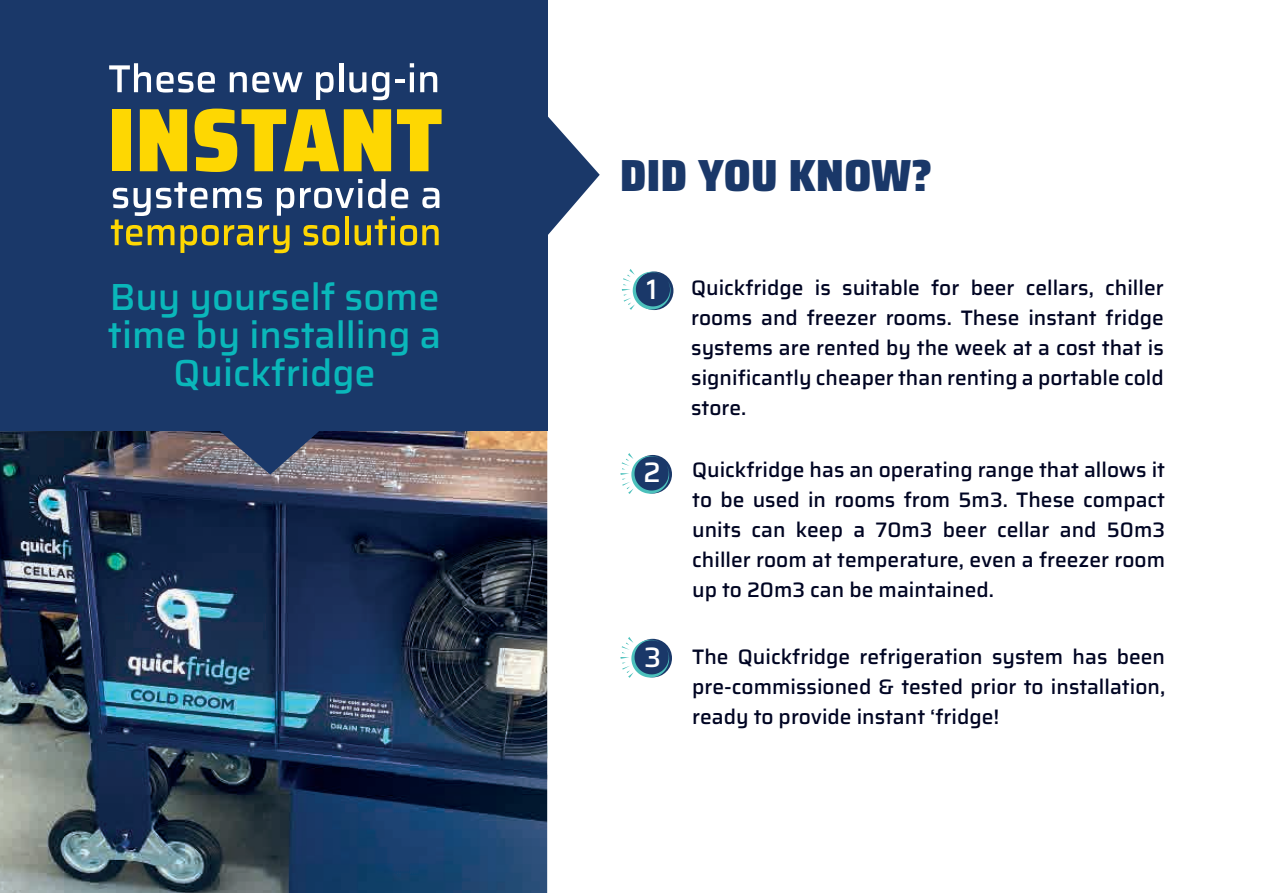
<style>
.page{position:relative;width:1263px;height:893px;background:#fff}
.page>*{position:absolute;margin:0;border:0;box-sizing:border-box;transform-origin:0 0}
.t1{font:900 semi-condensed 45px "Saira";letter-spacing:.01em;color:#1a3869}
.t2{font:500 37.8px/37.8px "Saira";color:#0ab7ba;text-align:center}
.t3{font:500 28.2px "Saira";color:#fff}
.t4{font:500 21px/30px "Saira";color:#000523;text-align:justify}
</style>
<div class="page">
<svg style="left:547px;top:720px;width:1px;height:102px"></svg>
<img style="left:0;top:431px;width:547px;height:462px">
<svg style="left:635px;top:271px;width:38px;height:39px"></svg>
<svg style="left:622px;top:269px;width:48px;height:41px"></svg>
<svg style="left:633px;top:455px;width:39px;height:38px"></svg>
<svg style="left:620px;top:453px;width:49px;height:41px"></svg>
<svg style="left:633px;top:639px;width:39px;height:38px"></svg>
<svg style="left:620px;top:637px;width:49px;height:41px"></svg>
<div style="left:0;top:0;width:547px;height:431px;background:#1a3869"></div>
<svg style="left:547px;top:115px;width:53px;height:122px"></svg>
<svg style="left:109px;top:63px;width:106px;height:30px"></svg>
<svg style="left:230px;top:72px;width:72px;height:21px"></svg>
<svg style="left:316px;top:72px;width:18px;height:28px"></svg>
<hr style="left:339px;top:63px;width:4px;height:29px;background:#fff">
<svg style="left:349px;top:72px;width:17px;height:21px"></svg>
<svg style="left:372px;top:72px;width:17px;height:28px"></svg>
<hr style="left:395px;top:79px;width:10px;height:4px;background:#fff">
<hr style="left:410px;top:72px;width:4px;height:20px;background:#fff">
<svg style="left:410px;top:63px;width:4px;height:4px"></svg>
<svg style="left:420px;top:72px;width:17px;height:20px"></svg>
<svg style="left:300px;top:179px;width:62px;height:29px"></svg>
<svg style="left:368px;top:179px;width:17px;height:29px"></svg>
<svg style="left:391px;top:188px;width:17px;height:20px"></svg>
<svg style="left:422px;top:188px;width:17px;height:20px"></svg>
<svg style="left:111px;top:182px;width:183px;height:71px"></svg>
<svg style="left:303px;top:225px;width:36px;height:20px"></svg>
<hr style="left:345px;top:216px;width:4px;height:29px;background:#fed702">
<svg style="left:355px;top:216px;width:84px;height:29px"></svg>
<div style="left:112px;top:109px;width:19px;height:62px;background:#fed702"></div>
<svg style="left:140px;top:109px;width:47px;height:62px"></svg>
<svg style="left:195px;top:109px;width:196px;height:63px"></svg>
<svg style="left:397px;top:109px;width:45px;height:62px"></svg>
<svg style="left:210px;top:431px;width:118px;height:44px"></svg>
<h2 class="t2" style="left:108px;top:277px;width:335px">Buy yourself some time by installing a<br>Quickfridge</h2>
<h1 class="t1" style="left:620px;top:140px;width:314px">DID YOU KNOW?</h1>
<h3 class="t3" style="left:646px;top:268px;width:12px">1</h3>
<p class="t4" style="left:691px;top:272px;width:474px">Quickfridge is suitable for beer cellars, chiller rooms and freezer rooms. These instant fridge systems are rented by the week at a cost that is significantly cheaper than renting a portable cold store.</p>
<h3 class="t3" style="left:643px;top:451px;width:19px">2</h3>
<p class="t4" style="left:692px;top:454px;width:474px">Quickfridge has an operating range that allows it to be used in rooms from 5m3. These compact units can keep a 70m3 beer cellar and 50m3 chiller room at temperature, even a freezer room up to 20m3 can be maintained.</p>
<h3 class="t3" style="left:644px;top:636px;width:19px">3</h3>
<p class="t4" style="left:692px;top:642px;width:474px">The Quickfridge refrigeration system has been pre-commissioned &amp; tested prior to installation, ready to provide instant ‘fridge!</p>
</div>
